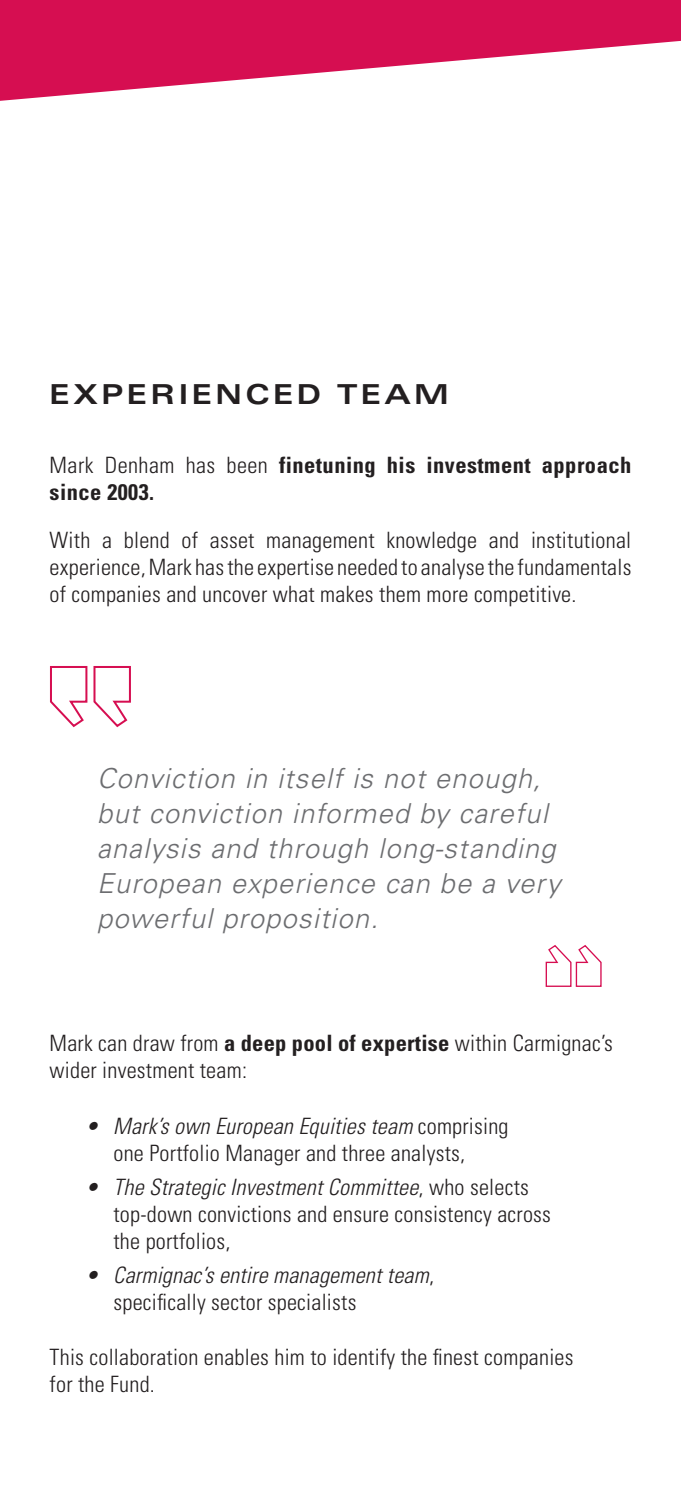
<style>
.page{position:relative;width:681px;height:1489px;background:#fff}
.page>*{position:absolute;margin:0;border:0;box-sizing:border-box;transform-origin:0 0}
.t1{font:italic 300 27.5px/35px "Univers LT Std";letter-spacing:.04em;color:#6c6d70}
.t2{font:700 expanded 27.5px "Univers LT Std";letter-spacing:.12em;color:#231f20}
.t3{font:300 condensed 22.5px/27px "Univers LT Std";letter-spacing:.01em;color:#231f20}
.t4{font:italic 300 condensed 22.5px/27px "Univers LT Std";letter-spacing:.01em;color:#231f20}
.t5{font:700 condensed 22.5px/27px "Univers LT Std";letter-spacing:.02em;color:#231f20}
.s1{font-weight:300}
.s2{font-weight:700}
.s3{font-style:italic}
.s4{font-style:normal}
</style>
<div class="page">
<svg style="left:0;top:0;width:680px;height:101px;fill:#d60e51"></svg>
<svg style="left:50px;top:666px;width:81px;height:62px"></svg>
<svg style="left:545px;top:945px;width:57px;height:42px"></svg>
<p class="t2" style="left:50px;top:378px;width:400px">EXPERIENCED TEAM</p>
<p class="t5" style="left:50px;top:451px;width:583px"><span class="s1">Mark Denham has been</span> finetuning his investment approach since 2003.</p>
<p class="t3" style="left:50px;top:527px;width:583px;text-align:justify">With a blend of asset management knowledge and institutional experience, Mark has the expertise needed to analyse the fundamentals of companies and uncover what makes them more competitive.</p>
<p class="t1" style="left:97px;top:761px;width:465px">Conviction in itself is not enough, but conviction informed by careful analysis and through long-standing<br>European experience can be a very powerful proposition.</p>
<p class="t3" style="left:50px;top:1029px;width:564px">Mark can draw from <span class="s2">a deep pool of expertise</span> within Carmignac’s wider investment team:</p>
<p class="t3" style="left:113px;top:1112px;width:396px;text-indent:-28px"><span class="s3">• Mark’s own European Equities team</span> comprising one Portfolio Manager and three analysts,</p>
<p class="t3" style="left:113px;top:1173px;width:439px;text-indent:-28px"><span class="s3">• The Strategic Investment Committee</span>, who selects top-down convictions and ensure consistency across the portfolios,</p>
<p class="t4" style="left:113px;top:1261px;width:322px;text-indent:-28px">• Carmignac’s entire management team<span class="s4">, specifically sector specialists</span></p>
<p class="t3" style="left:50px;top:1343px;width:525px">This collaboration enables him to identify the finest companies for the Fund.</p>
</div>
